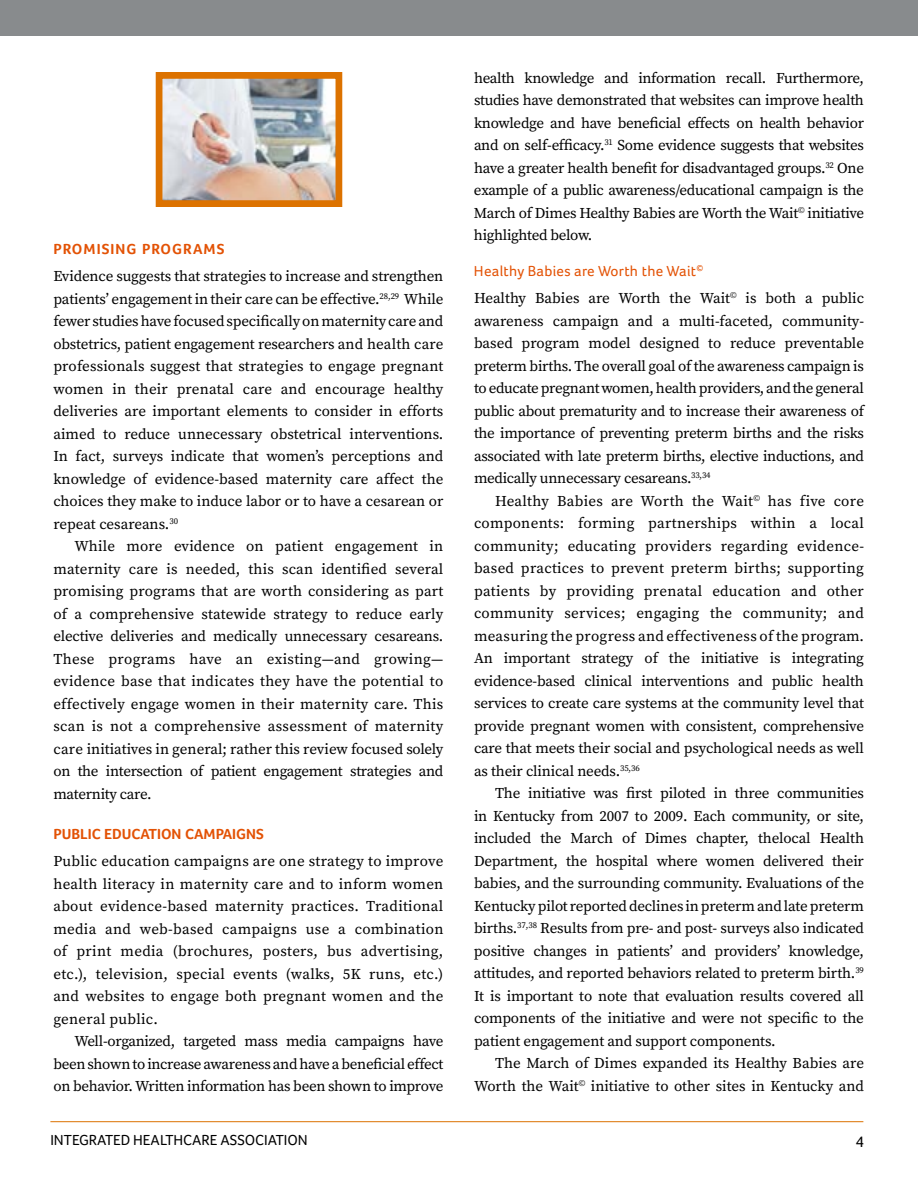
<style>
.page{position:relative;width:918px;height:1188px;background:#fff}
.page>*{position:absolute;margin:0;border:0;box-sizing:border-box;transform-origin:0 0}
.t1{font:15.75px "Foco";color:#000}
.t2{font:15px/22.5px "Source Serif Pro";letter-spacing:-.01em;color:#000;text-align:justify}
.t3{font:15px "Foco";color:#000}
.t4{font:15px "Foco";letter-spacing:.02em;color:#e35205}
.t5{font:700 15px "Foco";color:#e35205}
.t6{font:700 15px "Foco";letter-spacing:.07em;color:#e35205}
</style>
<div class="page">
<div style="left:0;top:0;width:918px;height:36px;background:#888b8d"></div>
<hr style="left:50px;top:1121px;width:813px;height:1px;background:#dc7200">
<img style="left:164px;top:80px;width:170px;height:119px">
<div style="left:156px;top:72px;width:186px;height:135px;border:7px solid #dc7200"></div>
<p class="t6" style="left:53px;top:240px;width:173px">PROMISING PROGRAMS</p>
<p class="t2" style="left:53px;top:266px;width:392px">Evidence suggests that strategies to increase and strengthen patients’ engagement in their care can be effective.<sup>28,29</sup> While fewer studies have focused specifically on maternity care and obstetrics, patient engagement researchers and health care professionals suggest that strategies to engage pregnant women in their prenatal care and encourage healthy deliveries are important elements to consider in efforts aimed to reduce unnecessary obstetrical interventions.<br>In fact, surveys indicate that women’s perceptions and knowledge of evidence-based maternity care affect the choices they make to induce labor or to have a cesarean or repeat cesareans.<sup>30</sup></p>
<p class="t2" style="left:53px;top:536px;width:392px;text-indent:21px">While more evidence on patient engagement in maternity care is needed, this scan identified several promising programs that are worth considering as part of a comprehensive statewide strategy to reduce early elective deliveries and medically unnecessary cesareans.<br>These programs have an existing—and growing— evidence base that indicates they have the potential to effectively engage women in their maternity care. This scan is not a comprehensive assessment of maternity care initiatives in general; rather this review focused solely on the intersection of patient engagement strategies and maternity care.</p>
<p class="t5" style="left:53px;top:825px;width:212px">PUBLIC EDUCATION CAMPAIGNS</p>
<p class="t2" style="left:53px;top:851px;width:392px">Public education campaigns are one strategy to improve health literacy in maternity care and to inform women about evidence-based maternity practices. Traditional media and web-based campaigns use a combination of print media (brochures, posters, bus advertising, etc.), television, special events (walks, 5K runs, etc.) and websites to engage both pregnant women and the general public.</p>
<p class="t2" style="left:53px;top:1031px;width:392px;text-indent:21px">Well-organized, targeted mass media campaigns have been shown to increase awareness and have a beneficial effect on behavior. Written information has been shown to improve</p>
<p class="t2" style="left:474px;top:67px;width:392px">health knowledge and information recall. Furthermore, studies have demonstrated that websites can improve health knowledge and have beneficial effects on health behavior and on self-efficacy.<sup>31</sup> Some evidence suggests that websites have a greater health benefit for disadvantaged groups.<sup>32</sup> One example of a public awareness/educational campaign is the March of Dimes Healthy Babies are Worth the Wait<sup>©</sup> initiative highlighted below.</p>
<p class="t4" style="left:474px;top:263px;width:231px">Healthy Babies are Worth the Wait<sup>©</sup></p>
<p class="t2" style="left:474px;top:288px;width:392px">Healthy Babies are Worth the Wait<sup>©</sup> is both a public awareness campaign and a multi-faceted, community&shy;based program model designed to reduce preventable preterm births. The overall goal of the awareness campaign is to educate pregnant women, health providers, and the general public about prematurity and to increase their awareness of the importance of preventing preterm births and the risks associated with late preterm births, elective inductions, and medically unnecessary cesareans.<sup>33,34</sup></p>
<p class="t2" style="left:474px;top:490px;width:392px;text-indent:21px">Healthy Babies are Worth the Wait<sup>©</sup> has five core components: forming partnerships within a local community; educating providers regarding evidence&shy;based practices to prevent preterm births; supporting patients by providing prenatal education and other community services; engaging the community; and measuring the progress and effectiveness of the program.<br>An important strategy of the initiative is integrating evidence-based clinical interventions and public health services to create care systems at the community level that provide pregnant women with consistent, comprehensive care that meets their social and psychological needs as well as their clinical needs.<sup>35,36</sup></p>
<p class="t2" style="left:474px;top:783px;width:392px;text-indent:21px">The initiative was first piloted in three communities in Kentucky from 2007 to 2009. Each community, or site, included the March of Dimes chapter, thelocal Health Department, the hospital where women delivered their babies, and the surrounding community. Evaluations of the Kentucky pilot reported declines in preterm and late preterm births.<sup>37,38</sup> Results from pre- and post- surveys also indicated positive changes in patients’ and providers’ knowledge, attitudes, and reported behaviors related to preterm birth.<sup>39<br></sup>It is important to note that evaluation results covered all components of the initiative and were not specific to the patient engagement and support components.</p>
<p class="t2" style="left:474px;top:1053px;width:392px;text-align:right">The March of Dimes expanded its Healthy Babies are<br>Worth the Wait<sup>©</sup> initiative to other sites in Kentucky and</p>
<p class="t3" style="left:50px;top:1131px;width:259px">INTEGRATED HEALTHCARE ASSOCIATION</p>
<p class="t1" style="left:855px;top:1132px;width:10px">4</p>
</div>
